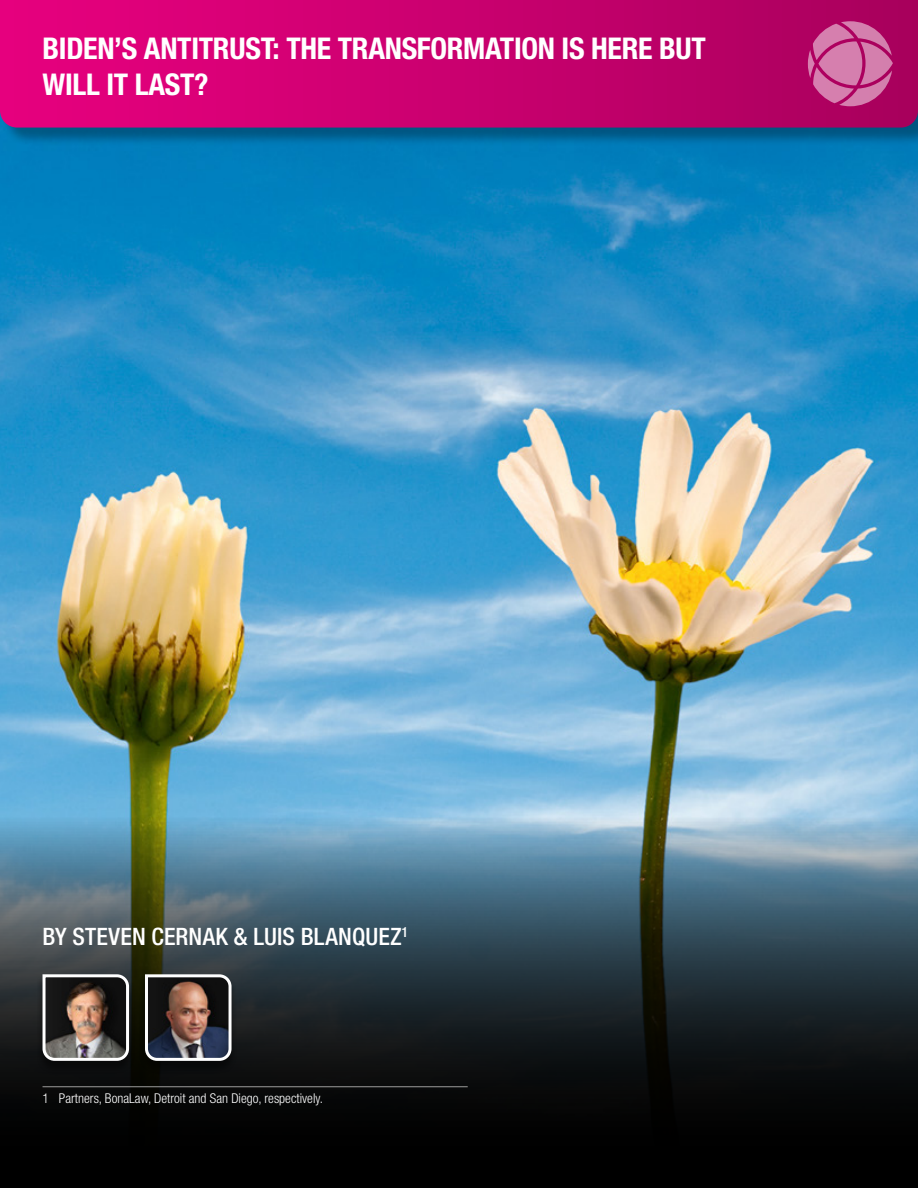
<style>
.page{position:relative;width:918px;height:1188px;background:#fff}
.page>*{position:absolute;margin:0;border:0;box-sizing:border-box;transform-origin:0 0}
.t1{font:700 condensed 30px/36px "Helvetica Neue LT Std";letter-spacing:-.01em;color:#fff}
.t2{font:500 condensed 24px "Helvetica Neue LT Std";letter-spacing:.005em;color:#fff}
.t3{font:300 condensed 13.5px "Helvetica Neue LT Std";color:#fff}
</style>
<div class="page">
<img style="left:0;top:128px;width:918px;height:689px">
<svg style="left:0;top:817px;width:918px;height:371px;background:#2b3a41"></svg>
<div style="left:37px;top:975px;width:98px;height:99px;background:#000;opacity:.5"></div>
<img style="left:41px;top:973px;width:90px;height:89px">
<hr style="left:43px;top:1086px;width:425px;height:1px;background:#9d9d9c">
<div style="left:139px;top:975px;width:98px;height:99px;background:#000;opacity:.5"></div>
<img style="left:143px;top:973px;width:90px;height:89px">
<div style="left:2px;top:0;width:916px;height:146px;background:#000;opacity:.3"></div>
<svg style="left:0;top:0;width:918px;height:128px;background:#ca006f"></svg>
<svg style="left:808px;top:21px;width:85px;height:85px;background:#c65191"></svg>
<p class="t1" style="left:43px;top:29px;width:665px">BIDEN’S ANTITRUST: THE TRANSFORMATION IS HERE BUT<br>WILL IT LAST?</p>
<p class="t2" style="left:43px;top:922px;width:367px">BY STEVEN CERNAK &amp; LUIS BLANQUEZ<sup>1</sup></p>
<p class="t3" style="left:43px;top:1090px;width:282px">1 Partners, BonaLaw, Detroit and San Diego, respectively.</p>
</div>
